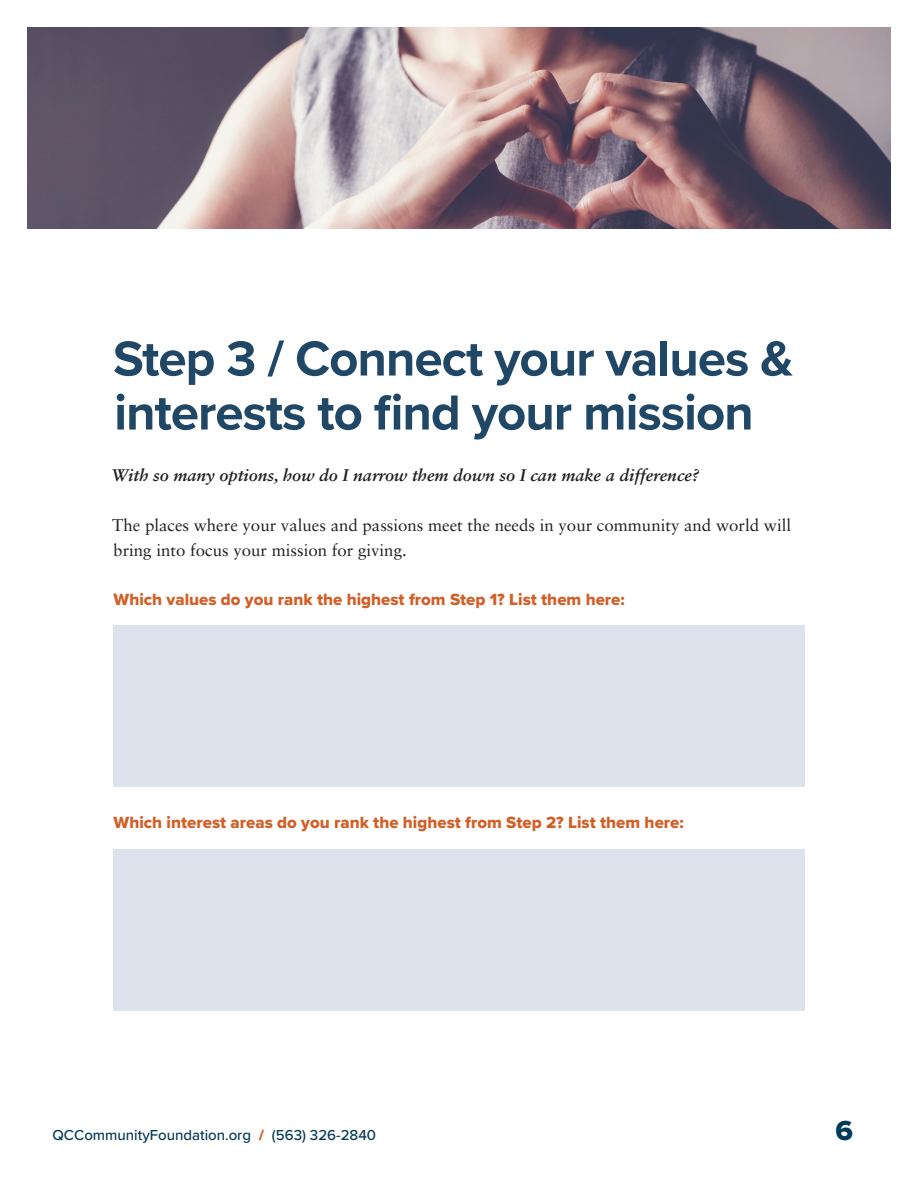
<style>
.page{position:relative;width:918px;height:1188px;background:#fff}
.page>*{position:absolute;margin:0;border:0;box-sizing:border-box;transform-origin:0 0}
.t1{font:700 51px/54px "Proxima Nova";letter-spacing:-.02em;color:#204765}
.t2{font:28.5px "Proxima Nova Extrabld";color:#023b5a}
.t3{font:16.8px "Proxima Nova Extrabld";color:#d25f27}
.t4{font:16.8px/24.8px "Sabon";color:#231f20}
.t5{font:16.8px "Sabon Bold Italic Os F";color:#231f20}
.t6{font:500 15px "Proxima Nova";color:#033a58}
.s1{font-weight:900;color:#d25f27}
</style>
<div class="page">
<div style="left:113px;top:625px;width:692px;height:162px;background:#dce3ec"></div>
<div style="left:113px;top:849px;width:692px;height:162px;background:#dce3ec"></div>
<img style="left:27px;top:27px;width:864px;height:202px">
<p class="t1" style="left:113px;top:330px;width:682px">Step 3 / Connect your values &amp; interests to find your mission</p>
<p class="t5" style="left:112px;top:465px;width:589px">With so many options, how do I narrow them down so I can make a difference?</p>
<p class="t4" style="left:112px;top:512px;width:680px">The places where your values and passions meet the needs in your community and world will bring into focus your mission for giving.</p>
<p class="t3" style="left:114px;top:587px;width:513px">Which values do you rank the highest from Step 1? List them here:</p>
<p class="t3" style="left:114px;top:810px;width:572px">Which interest areas do you rank the highest from Step 2? List them here:</p>
<p class="t6" style="left:52px;top:1123px;width:325px">QCCommunityFoundation.org <span class="s1">/</span> (563) 326-2840</p>
<p class="t2" style="left:836px;top:1109px;width:19px">6</p>
</div>
